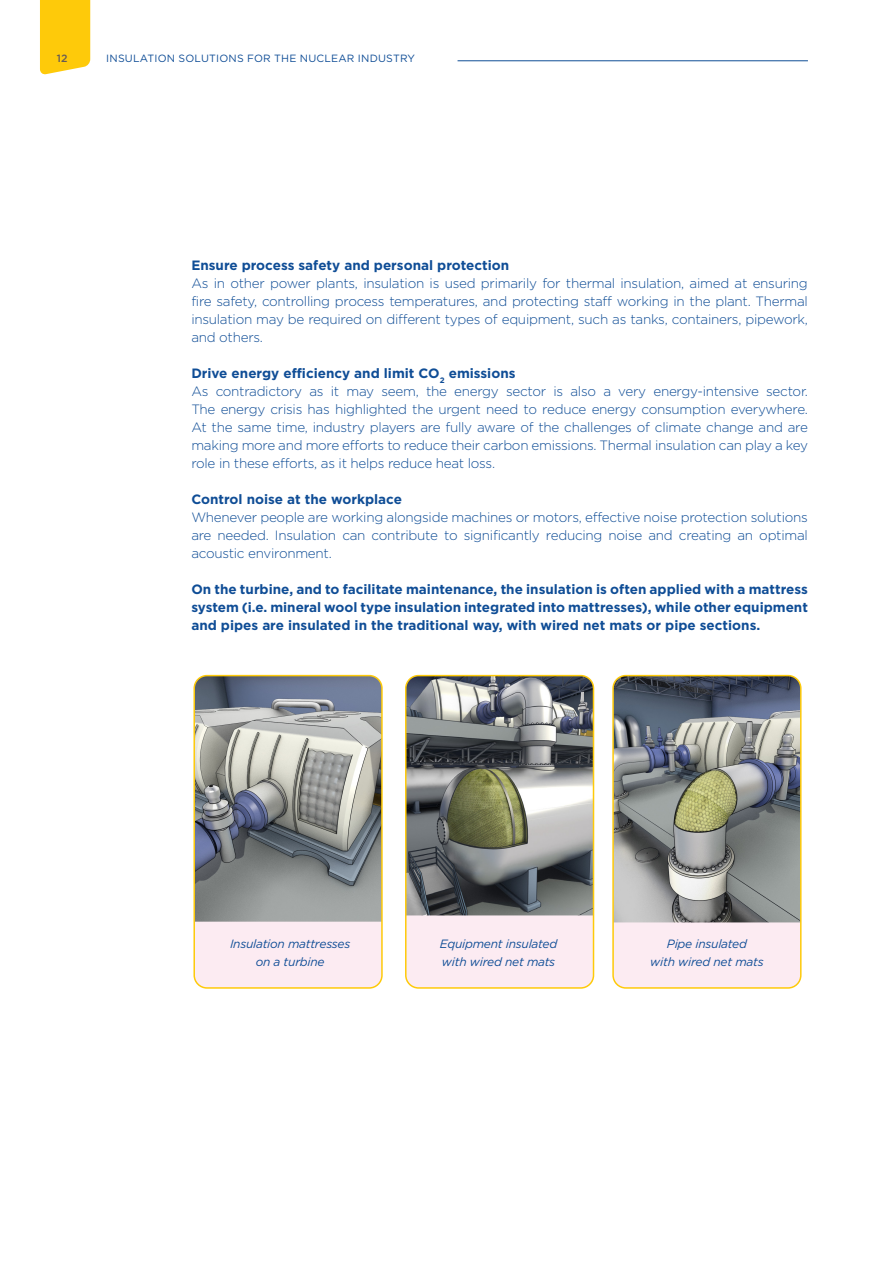
<style>
.page{position:relative;width:893px;height:1263px;background:#fff}
.page>*{position:absolute;margin:0;border:0;box-sizing:border-box;transform-origin:0 0}
.t1{font:300 13.5px/18px "Gotham Pro";letter-spacing:-.02em;color:#0f4d96;text-align:justify}
.t2{font:700 13.5px/18px "Gotham Pro";color:#0f4d96;text-align:justify}
.t3{font:italic 12px/18px "Gotham Pro";letter-spacing:-.02em;color:#0f4d96;text-align:center}
.t4{font:10.5px "Gotham Pro";letter-spacing:.02em;color:#0f4d96}
.t5{font:500 10.5px "Gotham Pro";color:#635a57}
</style>
<div class="page">
<svg style="left:40px;top:0;width:50px;height:75px;background:#fecd19"></svg>
<hr style="left:458px;top:61px;width:350px;height:1px;background:#0f4d96">
<div style="left:194px;top:676px;width:188px;height:312px;background:#fcebf2;border-radius:13px"></div>
<img style="left:196px;top:676px;width:184px;height:246px">
<div style="left:193px;top:675px;width:190px;height:314px;border:2px solid #feca0a;border-radius:13px"></div>
<div style="left:406px;top:676px;width:187px;height:312px;background:#fcebf2;border-radius:13px"></div>
<img style="left:406px;top:676px;width:187px;height:239px">
<div style="left:405px;top:675px;width:189px;height:314px;border:2px solid #feca0a;border-radius:13px"></div>
<div style="left:613px;top:676px;width:188px;height:312px;background:#fcebf2;border-radius:13px"></div>
<img style="left:615px;top:676px;width:186px;height:246px">
<div style="left:612px;top:675px;width:189px;height:314px;border:2px solid #feca0a;border-radius:13px"></div>
<p class="t5" style="left:57px;top:52px;width:12px">12</p>
<p class="t4" style="left:106px;top:52px;width:310px">INSULATION SOLUTIONS FOR THE NUCLEAR INDUSTRY</p>
<p class="t2" style="left:191px;top:256px;width:319px">Ensure process safety and personal protection</p>
<p class="t1" style="left:191px;top:274px;width:618px">As in other power plants, insulation is used primarily for thermal insulation, aimed at ensuring fire safety, controlling process temperatures, and protecting staff working in the plant. Thermal insulation may be required on different types of equipment, such as tanks, containers, pipework, and others.</p>
<p class="t2" style="left:191px;top:364px;width:326px">Drive energy efficiency and limit CO<sub>2</sub> emissions</p>
<p class="t1" style="left:191px;top:382px;width:618px">As contradictory as it may seem, the energy sector is also a very energy-intensive sector.<br>The energy crisis has highlighted the urgent need to reduce energy consumption everywhere.<br>At the same time, industry players are fully aware of the challenges of climate change and are making more and more efforts to reduce their carbon emissions. Thermal insulation can play a key role in these efforts, as it helps reduce heat loss.</p>
<p class="t2" style="left:191px;top:490px;width:212px">Control noise at the workplace</p>
<p class="t1" style="left:191px;top:508px;width:618px">Whenever people are working alongside machines or motors, effective noise protection solutions are needed. Insulation can contribute to significantly reducing noise and creating an optimal acoustic environment.</p>
<p class="t2" style="left:191px;top:580px;width:618px">On the turbine, and to facilitate maintenance, the insulation is often applied with a mattress system (i.e. mineral wool type insulation integrated into mattresses), while other equipment and pipes are insulated in the traditional way, with wired net mats or pipe sections.</p>
<p class="t3" style="left:230px;top:934px;width:122px">Insulation mattresses on a turbine</p>
<p class="t3" style="left:440px;top:934px;width:119px;text-align:left">Equipment insulated with wired net mats</p>
<p class="t3" style="left:650px;top:934px;width:115px">Pipe insulated<br>with wired net mats</p>
</div>
